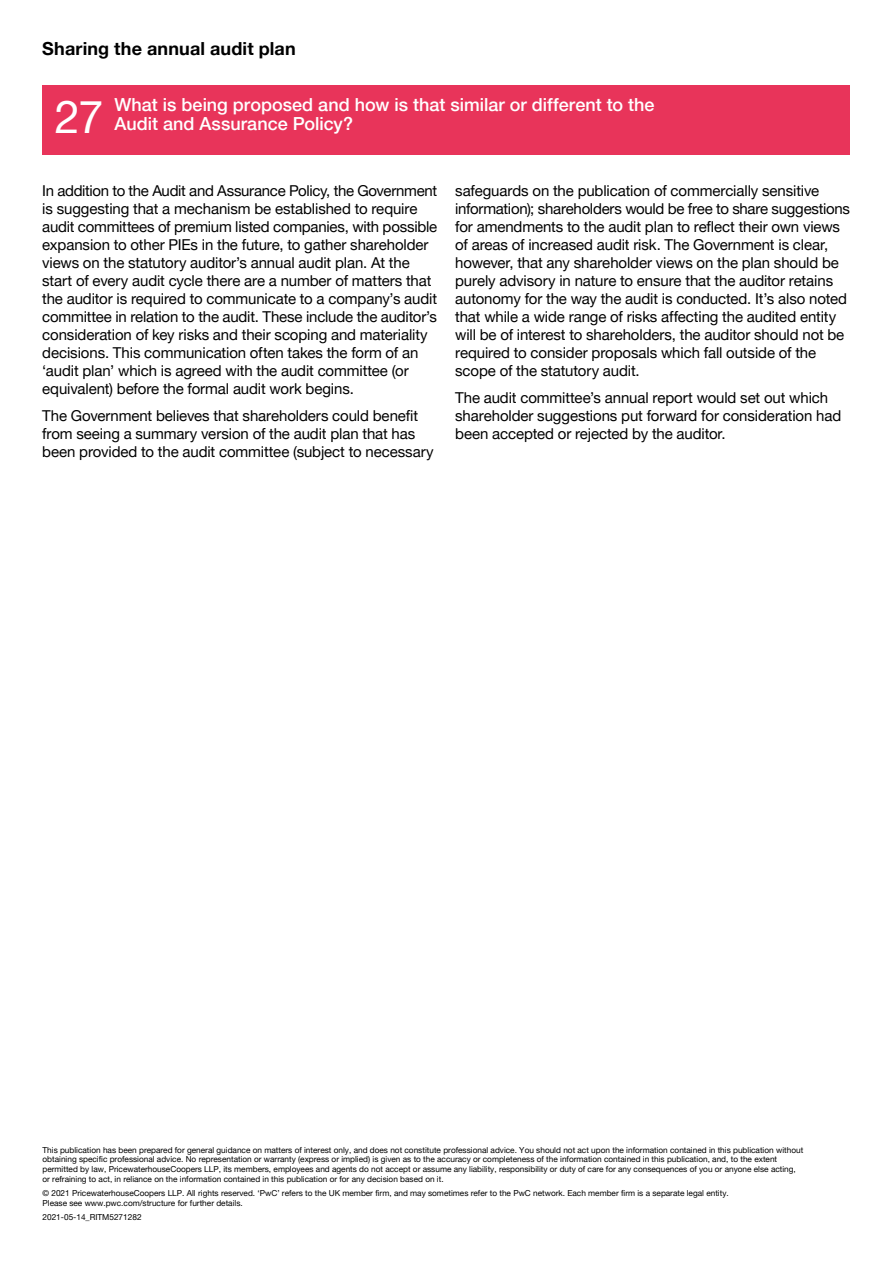
<style>
.page{position:relative;width:893px;height:1263px;background:#fff}
.page>*{position:absolute;margin:0;border:0;box-sizing:border-box;transform-origin:0 0}
.t1{font:45px "Helvetica Neue LT Pro";color:#fff}
.t2{font:500 18px/19.5px "Helvetica Neue LT Pro";color:#fff}
.t3{font:700 18px "Helvetica Neue LT Pro";letter-spacing:.01em;color:#000}
.t4{font:15px/18px "Helvetica Neue LT Pro";letter-spacing:-.01em;color:#000}
.t5{font:8.25px/9.9px "Helvetica Neue LT Pro";color:#000}
</style>
<div class="page">
<div style="left:42px;top:85px;width:808px;height:69px;background:#e8345a"></div>
<p class="t3" style="left:42px;top:38px;width:255px">Sharing the annual audit plan</p>
<h1 class="t1" style="left:55px;top:89px;width:50px">27</h1>
<p class="t2" style="left:115px;top:94px;width:541px">What is being proposed and how is that similar or different to the<br>Audit and Assurance Policy?</p>
<p class="t4" style="left:42px;top:181px;width:396px">In addition to the Audit and Assurance Policy, the Government is suggesting that a mechanism be established to require audit committees of premium listed companies, with possible expansion to other PIEs in the future, to gather shareholder views on the statutory auditor’s annual audit plan. At the start of every audit cycle there are a number of matters that the auditor is required to communicate to a company’s audit committee in relation to the audit. These include the auditor’s consideration of key risks and their scoping and materiality decisions. This communication often takes the form of an ‘audit plan’ which is agreed with the audit committee (or equivalent) before the formal audit work begins.</p>
<p class="t4" style="left:42px;top:406px;width:393px">The Government believes that shareholders could benefit from seeing a summary version of the audit plan that has been provided to the audit committee (subject to necessary</p>
<p class="t4" style="left:455px;top:181px;width:396px">safeguards on the publication of commercially sensitive information); shareholders would be free to share suggestions for amendments to the audit plan to reflect their own views of areas of increased audit risk. The Government is clear, however, that any shareholder views on the plan should be purely advisory in nature to ensure that the auditor retains autonomy for the way the audit is conducted. It’s also noted that while a wide range of risks affecting the audited entity will be of interest to shareholders, the auditor should not be required to consider proposals which fall outside of the scope of the statutory audit.</p>
<p class="t4" style="left:455px;top:388px;width:387px">The audit committee’s annual report would set out which shareholder suggestions put forward for consideration had been accepted or rejected by the auditor.</p>
<p class="t5" style="left:43px;top:1144px;width:762px">This publication has been prepared for general guidance on matters of interest only, and does not constitute professional advice. You should not act upon the information contained in this publication without obtaining specific professional advice. No representation or warranty (express or implied) is given as to the accuracy or completeness of the information contained in this publication, and, to the extent permitted by law, PricewaterhouseCoopers LLP, its members, employees and agents do not accept or assume any liability, responsibility or duty of care for any consequences of you or anyone else acting, or refraining to act, in reliance on the information contained in this publication or for any decision based on it.</p>
<p class="t5" style="left:43px;top:1188px;width:688px">© 2021 PricewaterhouseCoopers LLP. All rights reserved. ‘PwC’ refers to the UK member firm, and may sometimes refer to the PwC network. Each member firm is a separate legal entity.<br>Please see www.pwc.com/structure for further details.</p>
<p class="t5" style="left:43px;top:1212px;width:101px">2021-05-14_RITM5271282</p>
</div>
